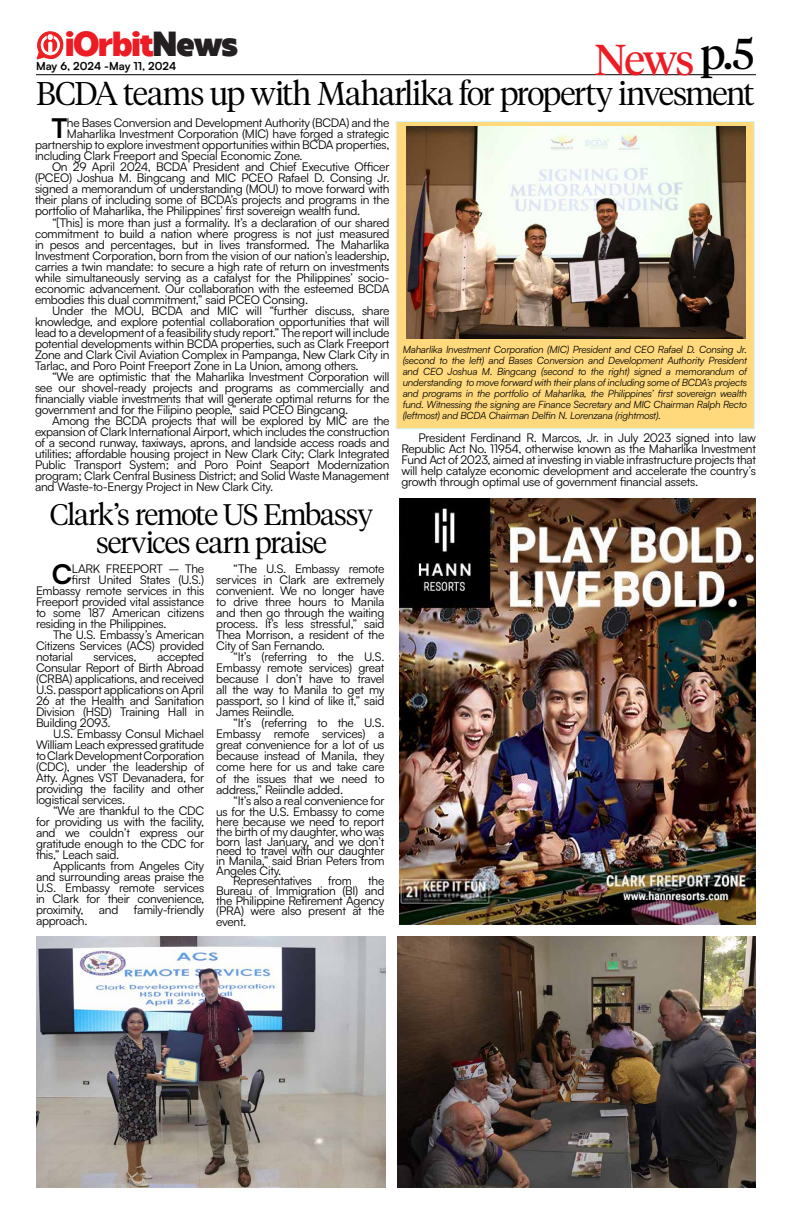
<style>
.page{position:relative;width:792px;height:1224px;background:#fff}
.page>*{position:absolute;margin:0;border:0;box-sizing:border-box;transform-origin:0 0}
.t1{font:43px "Tiempos Headline";color:#ed1c24}
.t2{font:900 34.7px "Sanshiro";color:#ed1c24}
.t3{font:300 32.7px "Tiempos Headline";letter-spacing:-.035em;color:#000}
.t4{font:300 29.6px/27.3px "Tiempos Headline";letter-spacing:-.035em;color:#000;text-align:center}
.t5{font:700 27px "Satoshi";color:#000}
.t6{font:12px/11px "Satoshi";letter-spacing:-.02em;color:#000;text-align:justify}
.t7{font:700 11px "Satoshi";color:#000}
.t8{font:italic 10px/11px "Satoshi";letter-spacing:-.02em;color:#000;text-align:justify}
.s1{color:#241f21}
.s2{color:#000}
</style>
<div class="page">
<svg style="left:36px;top:31px;width:28px;height:29px"></svg>
<hr style="left:36px;top:74px;width:720px;height:1px;background:#000">
<img style="left:399px;top:499px;width:357px;height:425px">
<div style="left:396px;top:121px;width:358px;height:308px;background:#ffd97c;border:1px solid #d4f6ff"></div>
<img style="left:406px;top:127px;width:340px;height:211px">
<img style="left:36px;top:936px;width:349px;height:252px">
<img style="left:398px;top:936px;width:358px;height:252px">
<h2 class="t2" style="left:66px;top:31px;width:174px">iOrbit<span class="s1">News</span></h2>
<p class="t7" style="left:36px;top:58px;width:142px">May 6, 2024 -May 11, 2024</p>
<h1 class="t1" style="left:594px;top:30px;width:161px">News <span class="s2">p.5</span></h1>
<h3 class="t3" style="left:36px;top:71px;width:720px">BCDA teams up with Maharlika for property invesment</h3>
<h3 class="t5" style="left:52px;top:109px;width:17px">T</h3>
<p class="t6" style="left:67px;top:117px;width:324px">he Bases Conversion and Development Authority (BCDA) and the</p>
<p class="t6" style="left:67px;top:128px;width:324px">Maharlika Investment Corporation (MIC) have forged a strategic</p>
<p class="t6" style="left:35px;top:139px;width:356px">partnership to explore investment opportunities within BCDA properties,</p>
<p class="t6" style="left:35px;top:150px;width:269px">including Clark Freeport and Special Economic Zone.</p>
<p class="t6" style="left:52px;top:161px;width:339px">On 29 April 2024, BCDA President and Chief Executive Officer</p>
<p class="t6" style="left:35px;top:172px;width:356px">(PCEO) Joshua M. Bingcang and MIC PCEO Rafael D. Consing Jr.</p>
<p class="t6" style="left:35px;top:183px;width:356px">signed a memorandum of understanding (MOU) to move forward with</p>
<p class="t6" style="left:35px;top:194px;width:356px">their plans of including some of BCDA’s projects and programs in the</p>
<p class="t6" style="left:35px;top:205px;width:327px">portfolio of Maharlika, the Philippines’ first sovereign wealth fund.</p>
<p class="t6" style="left:52px;top:216px;width:339px">“[This] is more than just a formality. It’s a declaration of our shared</p>
<p class="t6" style="left:35px;top:227px;width:356px">commitment to build a nation where progress is not just measured</p>
<p class="t6" style="left:35px;top:238px;width:356px">in pesos and percentages, but in lives transformed. The Maharlika</p>
<p class="t6" style="left:35px;top:249px;width:356px">Investment Corporation, born from the vision of our nation’s leadership,</p>
<p class="t6" style="left:35px;top:260px;width:356px">carries a twin mandate: to secure a high rate of return on investments</p>
<p class="t6" style="left:35px;top:271px;width:356px">while simultaneously serving as a catalyst for the Philippines’ socio-</p>
<p class="t6" style="left:35px;top:282px;width:356px">economic advancement. Our collaboration with the esteemed BCDA</p>
<p class="t6" style="left:35px;top:293px;width:275px">embodies this dual commitment,” said PCEO Consing.</p>
<p class="t6" style="left:52px;top:304px;width:339px">Under the MOU, BCDA and MIC will “further discuss, share</p>
<p class="t6" style="left:35px;top:315px;width:356px">knowledge, and explore potential collaboration opportunities that will</p>
<p class="t6" style="left:35px;top:326px;width:356px">lead to a development of a feasibility study report.” The report will include</p>
<p class="t6" style="left:35px;top:337px;width:356px">potential developments within BCDA properties, such as Clark Freeport</p>
<p class="t6" style="left:35px;top:348px;width:356px">Zone and Clark Civil Aviation Complex in Pampanga, New Clark City in</p>
<p class="t6" style="left:35px;top:359px;width:325px">Tarlac, and Poro Point Freeport Zone in La Union, among others.</p>
<p class="t6" style="left:52px;top:370px;width:339px">“We are optimistic that the Maharlika Investment Corporation will</p>
<p class="t6" style="left:35px;top:381px;width:356px">see our shovel-ready projects and programs as commercially and</p>
<p class="t6" style="left:35px;top:392px;width:356px">financially viable investments that will generate optimal returns for the</p>
<p class="t6" style="left:35px;top:403px;width:315px">government and for the Filipino people,” said PCEO Bingcang.</p>
<p class="t6" style="left:52px;top:414px;width:339px">Among the BCDA projects that will be explored by MIC are the</p>
<p class="t6" style="left:35px;top:425px;width:356px">expansion of Clark International Airport, which includes the construction</p>
<p class="t6" style="left:35px;top:436px;width:356px">of a second runway, taxiways, aprons, and landside access roads and</p>
<p class="t6" style="left:35px;top:447px;width:356px">utilities; affordable housing project in New Clark City; Clark Integrated</p>
<p class="t6" style="left:35px;top:458px;width:356px">Public Transport System; and Poro Point Seaport Modernization</p>
<p class="t6" style="left:35px;top:469px;width:356px">program; Clark Central Business District; and Solid Waste Management</p>
<p class="t6" style="left:35px;top:480px;width:240px">and Waste-to-Energy Project in New Clark City.</p>
<h3 class="t4" style="left:50px;top:500px;width:325px">Clark’s remote US Embassy services earn praise</h3>
<h3 class="t5" style="left:52px;top:555px;width:22px">C</h3>
<p class="t6" style="left:72px;top:563px;width:134px">LARK FREEPORT – The</p>
<p class="t6" style="left:72px;top:574px;width:134px">first United States (U.S.)</p>
<p class="t6" style="left:36px;top:585px;width:170px">Embassy remote services in this</p>
<p class="t6" style="left:36px;top:596px;width:170px">Freeport provided vital assistance</p>
<p class="t6" style="left:36px;top:607px;width:170px">to some 187 American citizens</p>
<p class="t6" style="left:36px;top:618px;width:132px">residing in the Philippines.</p>
<p class="t6" style="left:53px;top:629px;width:153px">The U.S. Embassy’s American</p>
<p class="t6" style="left:36px;top:640px;width:170px">Citizens Services (ACS) provided</p>
<p class="t6" style="left:36px;top:651px;width:39px">notarial</p>
<p class="t6" style="left:94px;top:651px;width:45px">services,</p>
<p class="t6" style="left:36px;top:651px;width:170px;text-indent:121px">accepted Consular Report of Birth Abroad (CRBA) applications, and received U.S. passport applications on April 26 at the Health and Sanitation Division (HSD) Training Hall in Building 2093.</p>
<p class="t6" style="left:36px;top:728px;width:170px;text-indent:17px">U.S. Embassy Consul Michael William Leach expressed gratitude to Clark Development Corporation (CDC), under the leadership of Atty. Agnes VST Devanadera, for providing the facility and other logistical services.</p>
<p class="t6" style="left:36px;top:805px;width:170px;text-indent:17px">“We are thankful to the CDC for providing us with the facility, and we couldn’t express our gratitude enough to the CDC for this,” Leach said.</p>
<p class="t6" style="left:36px;top:860px;width:170px;text-indent:17px">Applicants from Angeles City and surrounding areas praise the U.S. Embassy remote services in Clark for their convenience, proximity,</p>
<p class="t6" style="left:99px;top:904px;width:21px">and</p>
<p class="t6" style="left:134px;top:904px;width:72px">family-friendly</p>
<p class="t6" style="left:36px;top:915px;width:53px">approach.</p>
<p class="t6" style="left:216px;top:563px;width:170px;text-indent:17px">“The U.S. Embassy remote services in Clark are extremely convenient. We no longer have to drive three hours to Manila and then go through the waiting process. It’s less stressful,” said Thea Morrison, a resident of the City of San Fernando.</p>
<p class="t6" style="left:216px;top:651px;width:170px;text-indent:17px">“It’s (referring to the U.S.<br>Embassy remote services) great because I don’t have to travel all the way to Manila to get my passport, so I kind of like it,” said James Reiindle.</p>
<p class="t6" style="left:216px;top:717px;width:170px;text-indent:17px">“It’s (referring to the U.S.<br>Embassy remote services) a great convenience for a lot of us because instead of Manila, they come here for us and take care of the issues that we need to address,” Reiindle added.</p>
<p class="t6" style="left:233px;top:794px;width:153px">“It’s also a real convenience for</p>
<p class="t6" style="left:216px;top:805px;width:170px">us for the U.S. Embassy to come</p>
<p class="t6" style="left:216px;top:815px;width:170px">here because we need to report</p>
<p class="t6" style="left:216px;top:825px;width:170px">the birth of my daughter, who was</p>
<p class="t6" style="left:216px;top:835px;width:170px">born last January, and we don’t</p>
<p class="t6" style="left:216px;top:845px;width:170px">need to travel with our daughter</p>
<p class="t6" style="left:216px;top:855px;width:170px">in Manila,” said Brian Peters from</p>
<p class="t6" style="left:216px;top:865px;width:67px">Angeles City.</p>
<p class="t6" style="left:233px;top:875px;width:80px">Representatives</p>
<p class="t6" style="left:328px;top:875px;width:25px">from</p>
<p class="t6" style="left:216px;top:876px;width:170px;line-height:10.2px;text-indent:152px">the Bureau of Immigration (BI) and the Philippine Retirement Agency (PRA) were also present at the event.</p>
<p class="t8" style="left:403px;top:344px;width:346px">Maharlika Investment Corporation (MIC) President and CEO Rafael D. Consing Jr. (second to the left) and Bases Conversion and Development Authority President and CEO Joshua M. Bingcang (second to the right) signed a memorandum of understanding to move forward with their plans of including some of BCDA’s projects and programs in the portfolio of Maharlika, the Philippines’ first sovereign wealth fund. Witnessing the signing are Finance Secretary and MIC Chairman Ralph Recto (leftmost) and BCDA Chairman Delfin N. Lorenzana (rightmost).</p>
<p class="t6" style="left:401px;top:431px;width:356px;text-indent:17px">President Ferdinand R. Marcos, Jr. in July 2023 signed into law Republic Act No. 11954, otherwise known as the Maharlika Investment Fund Act of 2023, aimed at investing in viable infrastructure projects that will help catalyze economic development and accelerate the country’s growth through optimal use of government financial assets.</p>
</div>
